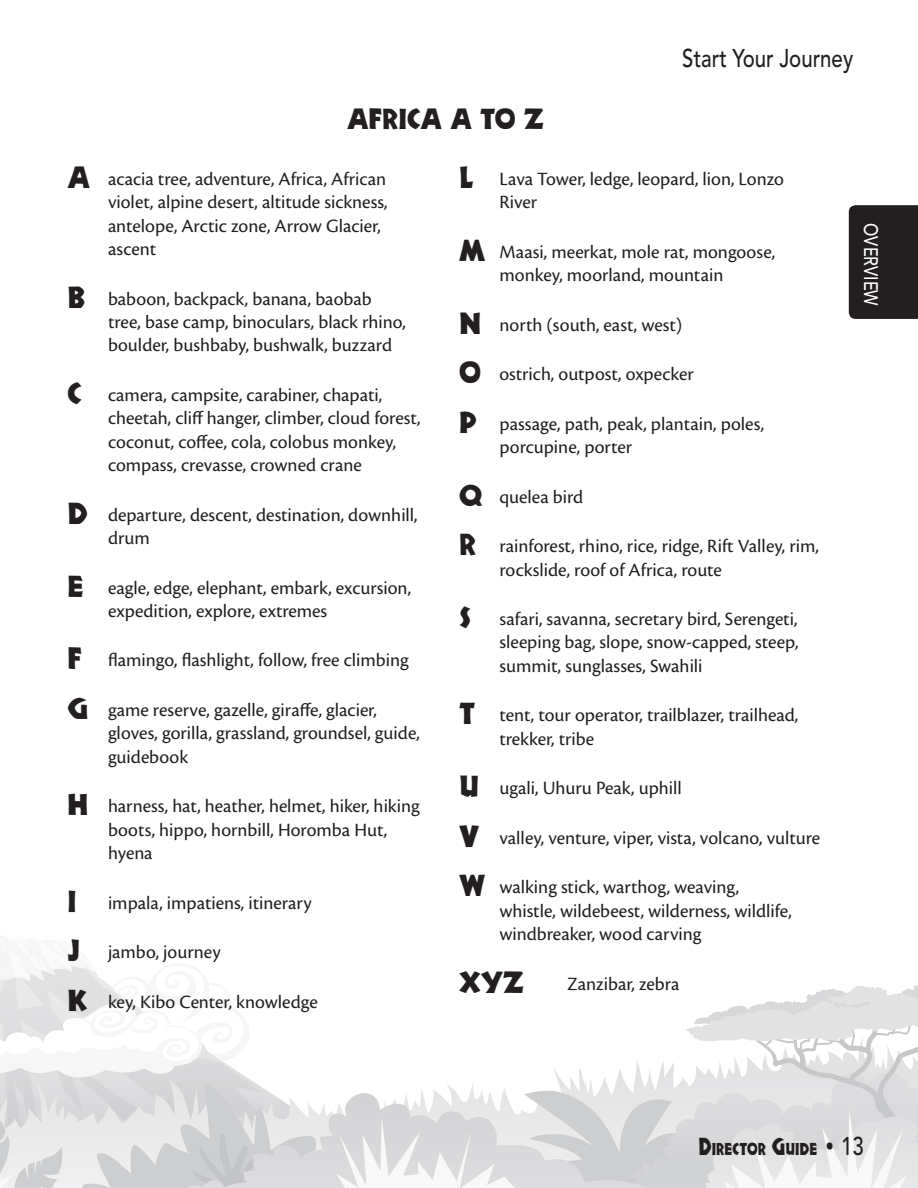
<style>
.page{position:relative;width:918px;height:1188px;background:#fff}
.page>*{position:absolute;margin:0;border:0;box-sizing:border-box;transform-origin:0 0}
.t1{font:31.5px "Nueland URWD";color:#231f20}
.t2{font:30px "Nueland URWD";letter-spacing:-.005em;color:#231f20}
.t3{font:500 25.5px "Avenir LT Std";color:#231f20;scale:.8 1}
.t4{font:25.5px "Nueland URWD";color:#231f20;scale:.8 1}
.t5{font:19.5px/23.4px "Cronos Pro";color:#231f20}
.t6{font:500 19.5px "Avenir LT Std";color:#fff;scale:.82 1}
.s1{font-family:"Nueland URWD";font-size:31.5px}
.s2{font-size:28.5px}
.s3{font-family:"Avenir LT Std";font-weight:500}
</style>
<div class="page">
<div style="left:849px;top:205px;width:69px;height:114px;background:#231f20"></div>
<svg style="left:0;top:949px;width:918px;height:239px"></svg>
<h3 class="t3" style="left:682px;top:43px;width:215px">Start Your Journey</h3>
<h2 class="t2" style="left:347px;top:98px;width:198px">AFRICA A TO Z</h2>
<p class="t5" style="left:108px;top:167px;width:281px;text-indent:-40px"><span class="s1">A</span> acacia tree, adventure, Africa, African violet, alpine desert, altitude sickness, antelope, Arctic zone, Arrow Glacier, ascent</p>
<p class="t5" style="left:108px;top:287px;width:300px;text-indent:-40px"><span class="s1">B</span> baboon, backpack, banana, baobab tree, base camp, binoculars, black rhino, boulder, bushbaby, bushwalk, buzzard</p>
<p class="t5" style="left:108px;top:383px;width:314px;text-indent:-40px"><span class="s1">C</span> camera, campsite, carabiner, chapati, cheetah, cliff hanger, climber, cloud forest, coconut, coffee, cola, colobus monkey, compass, crevasse, crowned crane</p>
<p class="t5" style="left:108px;top:503px;width:311px;text-indent:-40px"><span class="s1">D</span> departure, descent, destination, downhill, drum</p>
<p class="t5" style="left:108px;top:576px;width:305px;text-indent:-40px"><span class="s1">E</span> eagle, edge, elephant, embark, excursion, expedition, explore, extremes</p>
<p class="t5" style="left:68px;top:649px;width:343px"><span class="s1">F</span> flamingo, flashlight, follow, free climbing</p>
<p class="t5" style="left:108px;top:698px;width:313px;text-indent:-40px"><span class="s1">G</span> game reserve, gazelle, giraffe, glacier, gloves, gorilla, grassland, groundsel, guide, guidebook</p>
<p class="t5" style="left:108px;top:795px;width:313px;text-indent:-40px"><span class="s1">H</span> harness, hat, heather, helmet, hiker, hiking boots, hippo, hornbill, Horomba Hut, hyena</p>
<p class="t5" style="left:68px;top:891px;width:246px"><span class="s1">I</span> impala, impatiens, itinerary</p>
<p class="t5" style="left:68px;top:940px;width:155px"><span class="s1">J</span> jambo, journey</p>
<p class="t5" style="left:68px;top:990px;width:252px"><span class="s1">K</span> key, Kibo Center, knowledge</p>
<p class="t5" style="left:500px;top:167px;width:286px;text-indent:-40px"><span class="s1">L</span> Lava Tower, ledge, leopard, lion, Lonzo<br>River</p>
<p class="t5" style="left:459px;top:240px;width:318px;text-align:center"><span class="s1">M</span> Maasi, meerkat, mole rat, mongoose, monkey, moorland, mountain</p>
<p class="t5" style="left:459px;top:313px;width:225px"><span class="s1">N</span> north (south, east, west)</p>
<p class="t5" style="left:459px;top:363px;width:236px"><span class="s1">O</span> ostrich, outpost, oxpecker</p>
<p class="t5" style="left:500px;top:412px;width:266px;text-indent:-40px"><span class="s1">P</span> passage, path, peak, plantain, poles, porcupine, porter</p>
<p class="t5" style="left:459px;top:485px;width:126px"><span class="s1">Q</span> quelea bird</p>
<p class="t5" style="left:500px;top:534px;width:321px;text-indent:-40px"><span class="s1">R</span> rainforest, rhino, rice, ridge, Rift Valley, rim, rockslide, roof of Africa, route</p>
<p class="t5" style="left:500px;top:607px;width:300px;text-align:justify;text-indent:-40px"><span class="s1">S</span> safari, savanna, secretary bird, Serengeti, sleeping bag, slope, snow-capped, steep, summit, sunglasses, Swahili</p>
<p class="t5" style="left:500px;top:704px;width:300px;text-indent:-40px"><span class="s1">T</span> tent, tour operator, trailblazer, trailhead, trekker, tribe</p>
<p class="t5" style="left:459px;top:777px;width:224px"><span class="s1">U</span> ugali, Uhuru Peak, uphill</p>
<p class="t5" style="left:459px;top:826px;width:363px"><span class="s1">V</span> valley, venture, viper, vista, volcano, vulture</p>
<p class="t5" style="left:500px;top:876px;width:294px;text-indent:-40px"><span class="s1">W</span> walking stick, warthog, weaving, whistle, wildebeest, wilderness, wildlife, windbreaker, wood carving</p>
<h1 class="t1" style="left:459px;top:960px;width:66px">XYZ</h1>
<p class="t5" style="left:567px;top:972px;width:114px">Zanzibar, zebra</p>
<p class="t6" style="left:882px;top:223px;width:102px;rotate:90deg">OVERVIEW</p>
<h3 class="t4" style="left:699px;top:1129px;width:208px">Director Guide <span class="s2">•</span> <span class="s3">13</span></h3>
</div>
